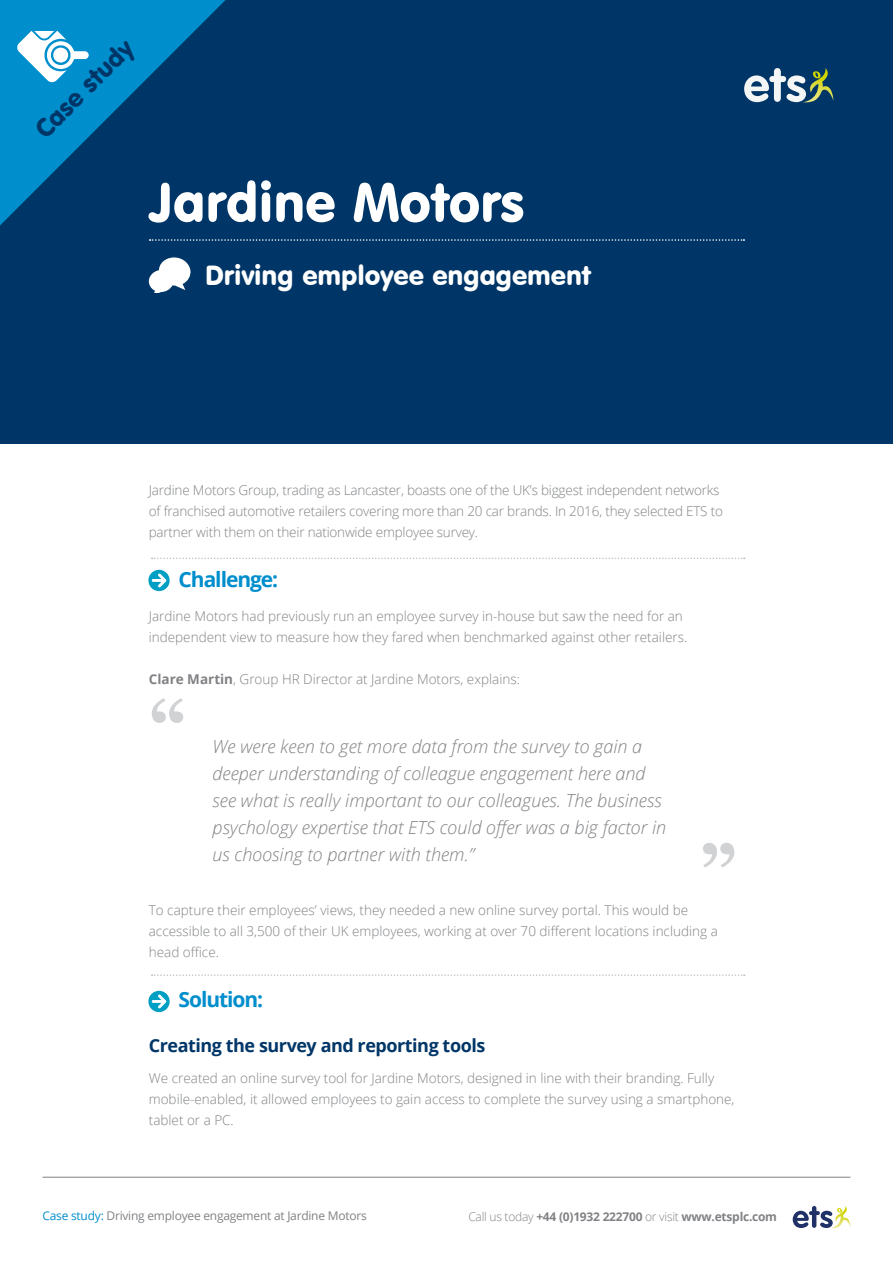
<style>
.page{position:relative;width:893px;height:1263px;background:#fff}
.page>*{position:absolute;margin:0;border:0;box-sizing:border-box;transform-origin:0 0}
.t1{font:700 72px "Georgia";color:#d1d2d4}
.Case_Study_title__Co{font:54px "VAG Rounded BT";color:#fff}
.Case_Study_title__su{font:27px "VAG Rounded BT";color:#fff}
.Case_study__corner{font:25.5px "VAG Rounded BT";color:#003667}
.Challenge_Solution_R{font:700 21px "Open Sans";letter-spacing:-.05em;color:#008ecd}
.t2{font:italic 300 18px/27px "Open Sans";color:#808285}
.body{font:700 18px "Open Sans";letter-spacing:-.025em;color:#003667}
.body-2{font:300 13.5px/21px "Open Sans";color:#808285}
.t3{font:12px "Open Sans";letter-spacing:-.02em;color:#808285}
.t4{font:700 12px "Open Sans";letter-spacing:-.02em;color:#808285}
.s1{font-weight:700}
.s2{color:#008ecd}
.s3{font-weight:300}
</style>
<div class="page">
<div style="left:0;top:0;width:893px;height:444px;background:#003667"></div>
<hr style="left:43px;top:1177px;width:807px;height:1px;background:#808285">
<svg style="left:793px;top:1206px;width:57px;height:22px"></svg>
<svg style="left:0;top:0;width:226px;height:226px"></svg>
<svg style="left:148px;top:570px;width:22px;height:21px"></svg>
<svg style="left:17px;top:31px;width:72px;height:52px;background:#74c1e3"></svg>
<svg style="left:150px;top:239px;width:594px;height:2px"></svg>
<svg style="left:744px;top:68px;width:89px;height:34px"></svg>
<svg style="left:149px;top:257px;width:41px;height:36px"></svg>
<svg style="left:152px;top:558px;width:593px;height:1px"></svg>
<svg style="left:152px;top:974px;width:593px;height:2px"></svg>
<svg style="left:148px;top:991px;width:22px;height:21px"></svg>
<p class="Case_study__corner" style="left:28px;top:122px;width:128px;rotate:-45deg">Case study</p>
<p class="Case_Study_title__Co" style="left:149px;top:168px;width:377px">Jardine Motors</p>
<p class="Case_Study_title__su" style="left:205px;top:258px;width:387px">Driving employee engagement</p>
<p class="body-2" style="left:149px;top:479px;width:576px">Jardine Motors Group, trading as Lancaster, boasts one of the UK’s biggest independent networks of franchised automotive retailers covering more than 20 car brands. In 2016, they selected ETS to partner with them on their nationwide employee survey.</p>
<p class="Challenge_Solution_R" style="left:179px;top:564px;width:101px">Challenge:</p>
<p class="body-2" style="left:149px;top:605px;width:540px">Jardine Motors had previously run an employee survey in-house but saw the need for an independent view to measure how they fared when benchmarked against other retailers.</p>
<p class="body-2" style="left:149px;top:668px;width:373px"><span class="s1">Clare Martin</span>, Group HR Director at Jardine Motors, explains:</p>
<p class="t1" style="left:149px;top:681px;width:39px">“</p>
<p class="t2" style="left:213px;top:732px;width:455px">We were keen to get more data from the survey to gain a deeper understanding of colleague engagement here and see what is really important to our colleagues. The business psychology expertise that ETS could offer was a big factor in us choosing to partner with them.”</p>
<p class="body-2" style="left:149px;top:899px;width:570px">To capture their employees’ views, they needed a new online survey portal. This would be accessible to all 3,500 of their UK employees, working at over 70 different locations including a head office.</p>
<p class="Challenge_Solution_R" style="left:179px;top:984px;width:86px">Solution:</p>
<p class="body" style="left:149px;top:1032px;width:338px">Creating the survey and reporting tools</p>
<p class="body-2" style="left:149px;top:1067px;width:587px">We created an online survey tool for Jardine Motors, designed in line with their branding. Fully mobile-enabled, it allowed employees to gain access to complete the survey using a smartphone, tablet or a PC.</p>
<p class="t1" style="left:737px;top:885px;width:39px;rotate:-180deg">“</p>
<p class="t3" style="left:43px;top:1207px;width:326px"><span class="s2">Case study:</span> Driving employee engagement at Jardine Motors</p>
<p class="t4" style="left:468px;top:1208px;width:310px"><span class="s3">Call us today</span> +44 (0)1932 222700 <span class="s3">or visit</span> www.etsplc.com</p>
</div>
